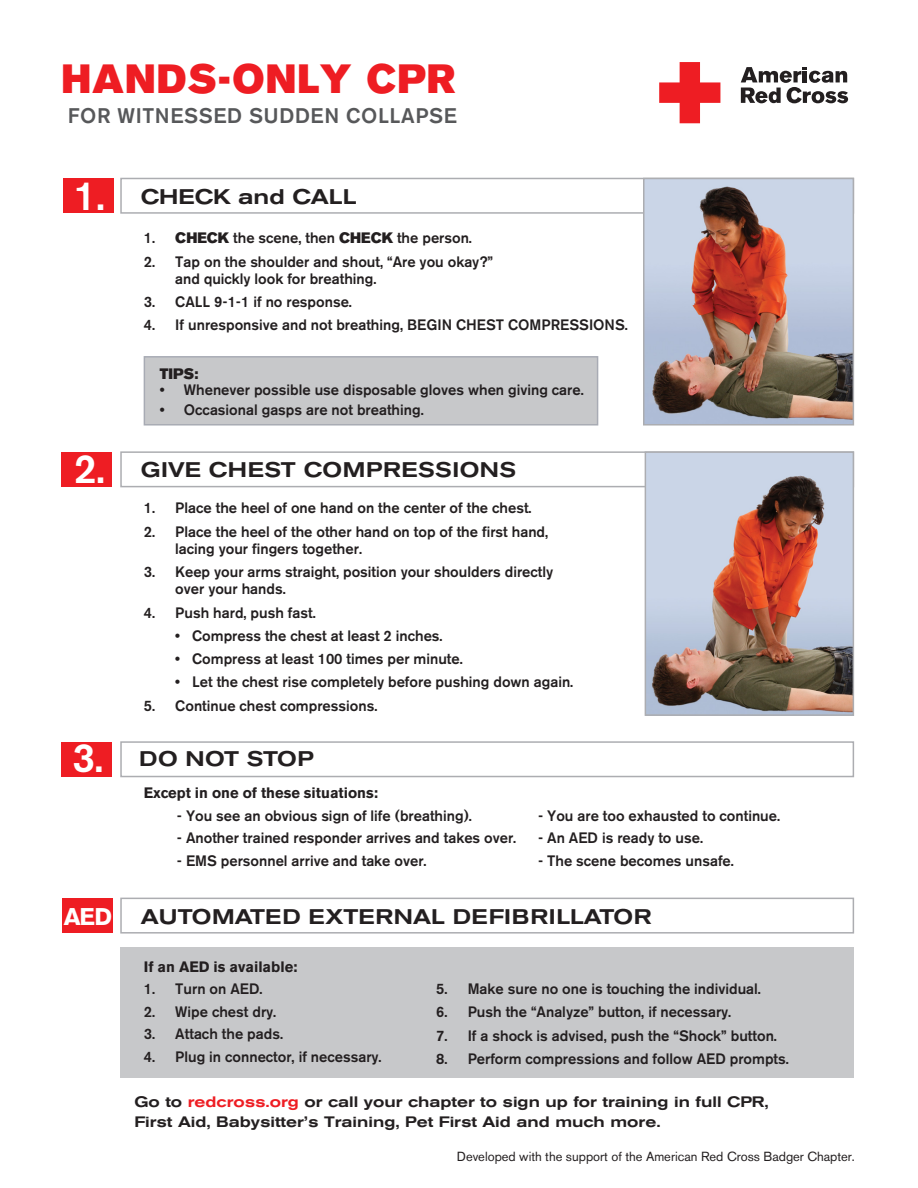
<style>
.page{position:relative;width:918px;height:1188px;background:#fff}
.page>*{position:absolute;margin:0;border:0;box-sizing:border-box;transform-origin:0 0}
.Skill_sheet_headers{font:40.5px "Akzidenz Grotesk BE Super";letter-spacing:.03em;color:#ee1d23}
.t1{font:700 24px "Akzidenz Grotesk BE";color:#fff}
.t2{font:500 expanded 21px "Akzidenz Grotesk BE";color:#231f20}
.skill_sheet_h2_left{font:500 21px "Akzidenz Grotesk BE";letter-spacing:.03em;color:#57585a}
.t3{font:500 expanded 21px "Akzidenz Grotesk BE";letter-spacing:.02em;color:#231f20}
.skill_sheet_text{font:500 15px/17.2px "Akzidenz Grotesk BE";color:#231f20}
.ready_ref_2_column_c{font:500 15px "Akzidenz Grotesk BE";color:#231f20}
.ready_ref_2_column{font:500 15px "Akzidenz Grotesk BE";color:#231f20}
.skill_sheet_text-2{font:500 expanded 15px/19.5px "Akzidenz Grotesk BE";color:#231f20}
.skill_sheet_text-3{font:700 15px "Akzidenz Grotesk BE";color:#231f20}
.skill_sheet_text-4{font:15px "Akzidenz Grotesk BE Super";color:#231f20}
.skill_sheet_text-5{font:13.2px "Akzidenz Grotesk BE";color:#231f20}
.s1{font-stretch:normal;font-size:40.5px;color:#fff}
.s2{font-family:"Akzidenz Grotesk BE Super";font-weight:400}
.s3{color:#ee1d23}
</style>
<div class="page">
<svg style="left:659px;top:62px;width:61px;height:61px"></svg>
<svg style="left:741px;top:67px;width:107px;height:36px"></svg>
<div style="left:120px;top:741px;width:734px;height:36px;background:#fff;border:2px solid #acadb1"></div>
<div style="left:62px;top:742px;width:50px;height:35px;background:#ee1d23"></div>
<div style="left:120px;top:451px;width:734px;height:36px;background:#fff;border:2px solid #acadb1"></div>
<div style="left:62px;top:452px;width:50px;height:35px;background:#ee1d23"></div>
<div style="left:120px;top:948px;width:734px;height:130px;background:#c7c8ca"></div>
<div style="left:120px;top:178px;width:734px;height:36px;background:#fff;border:2px solid #acadb1"></div>
<div style="left:63px;top:178px;width:51px;height:35px;background:#ee1d23"></div>
<img style="left:646px;top:181px;width:205px;height:242px">
<div style="left:643px;top:178px;width:211px;height:248px;border:2px solid #acadb1"></div>
<div style="left:120px;top:898px;width:734px;height:36px;background:#fff;border:2px solid #acadb1"></div>
<div style="left:62px;top:898px;width:51px;height:35px;background:#ee1d23"></div>
<div style="left:144px;top:357px;width:454px;height:68px;background:#c7c8ca"></div>
<div style="left:144px;top:356px;width:454px;height:70px;border:1px solid #a8abb4"></div>
<img style="left:648px;top:454px;width:203px;height:259px">
<div style="left:645px;top:451px;width:209px;height:265px;border:2px solid #acadb1"></div>
<p class="Skill_sheet_headers" style="left:62px;top:55px;width:395px">HANDS-ONLY CPR</p>
<p class="skill_sheet_h2_left" style="left:68px;top:103px;width:391px">FOR WITNESSED SUDDEN COLLAPSE</p>
<p class="t2" style="left:74px;top:184px;width:284px"><span class="s1">1.</span> CHECK and CALL</p>
<p class="skill_sheet_text" style="left:144px;top:229px;width:330px">1. <span class="s2">CHECK</span> the scene, then <span class="s2">CHECK</span> the person.</p>
<p class="skill_sheet_text" style="left:175px;top:253px;width:319px;text-indent:-32px">2. Tap on the shoulder and shout, “Are you okay?” and quickly look for breathing.</p>
<p class="skill_sheet_text" style="left:144px;top:293px;width:210px">3. CALL 9-1-1 if no response.</p>
<p class="skill_sheet_text" style="left:144px;top:316px;width:486px">4. If unresponsive and not breathing, BEGIN CHEST COMPRESSIONS.</p>
<p class="skill_sheet_text-4" style="left:160px;top:365px;width:40px">TIPS:</p>
<p class="skill_sheet_text" style="left:160px;top:381px;width:425px">• Whenever possible use disposable gloves when giving care.</p>
<p class="skill_sheet_text" style="left:160px;top:401px;width:265px">• Occasional gasps are not breathing.</p>
<p class="t3" style="left:74px;top:457px;width:444px"><span class="s1">2.</span> GIVE CHEST COMPRESSIONS</p>
<p class="skill_sheet_text" style="left:144px;top:499px;width:389px">1. Place the heel of one hand on the center of the chest.</p>
<p class="skill_sheet_text" style="left:175px;top:523px;width:374px;text-indent:-32px">2. Place the heel of the other hand on top of the first hand, lacing your fingers together.</p>
<p class="skill_sheet_text" style="left:175px;top:563px;width:379px;text-indent:-32px">3. Keep your arms straight, position your shoulders directly over your hands.</p>
<p class="skill_sheet_text" style="left:144px;top:604px;width:174px">4. Push hard, push fast.</p>
<p class="skill_sheet_text" style="left:175px;top:627px;width:269px">• Compress the chest at least 2 inches.</p>
<p class="skill_sheet_text" style="left:175px;top:650px;width:289px">• Compress at least 100 times per minute.</p>
<p class="skill_sheet_text" style="left:175px;top:673px;width:400px">• Let the chest rise completely before pushing down again.</p>
<p class="skill_sheet_text" style="left:144px;top:697px;width:235px">5. Continue chest compressions.</p>
<p class="t2" style="left:72px;top:747px;width:243px"><span class="s1">3.</span> DO NOT STOP</p>
<p class="skill_sheet_text-3" style="left:144px;top:785px;width:236px">Except in one of these situations:</p>
<p class="ready_ref_2_column" style="left:177px;top:806px;width:297px">- You see an obvious sign of life (breathing).</p>
<p class="ready_ref_2_column" style="left:177px;top:829px;width:341px">- Another trained responder arrives and takes over.</p>
<p class="ready_ref_2_column" style="left:177px;top:851px;width:251px">- EMS personnel arrive and take over.</p>
<p class="ready_ref_2_column" style="left:538px;top:806px;width:244px">- You are too exhausted to continue.</p>
<p class="ready_ref_2_column" style="left:538px;top:829px;width:167px">- An AED is ready to use.</p>
<p class="ready_ref_2_column" style="left:538px;top:851px;width:197px">- The scene becomes unsafe.</p>
<p class="t1" style="left:64px;top:903px;width:50px">AED</p>
<p class="t2" style="left:141px;top:904px;width:512px">AUTOMATED EXTERNAL DEFIBRILLATOR</p>
<p class="skill_sheet_text-3" style="left:144px;top:958px;width:155px">If an AED is available:</p>
<p class="ready_ref_2_column_c" style="left:144px;top:980px;width:120px">1. Turn on AED.</p>
<p class="ready_ref_2_column_c" style="left:144px;top:1002px;width:134px">2. Wipe chest dry.</p>
<p class="ready_ref_2_column_c" style="left:144px;top:1025px;width:141px">3. Attach the pads.</p>
<p class="ready_ref_2_column_c" style="left:144px;top:1047px;width:239px">4. Plug in connector, if necessary.</p>
<p class="ready_ref_2_column_c" style="left:436px;top:980px;width:326px">5. Make sure no one is touching the individual.</p>
<p class="ready_ref_2_column_c" style="left:436px;top:1003px;width:297px">6. Push the “Analyze” button, if necessary.</p>
<p class="ready_ref_2_column_c" style="left:436px;top:1026px;width:342px">7. If a shock is advised, push the “Shock” button.</p>
<p class="ready_ref_2_column_c" style="left:436px;top:1049px;width:354px">8. Perform compressions and follow AED prompts.</p>
<p class="skill_sheet_text-2" style="left:135px;top:1092px;width:636px">Go to <span class="s3">redcross.org</span> or call your chapter to sign up for training in full CPR,<br>First Aid, Babysitter’s Training, Pet First Aid and much more.</p>
<p class="skill_sheet_text-5" style="left:457px;top:1149px;width:399px">Developed with the support of the American Red Cross Badger Chapter.</p>
</div>
